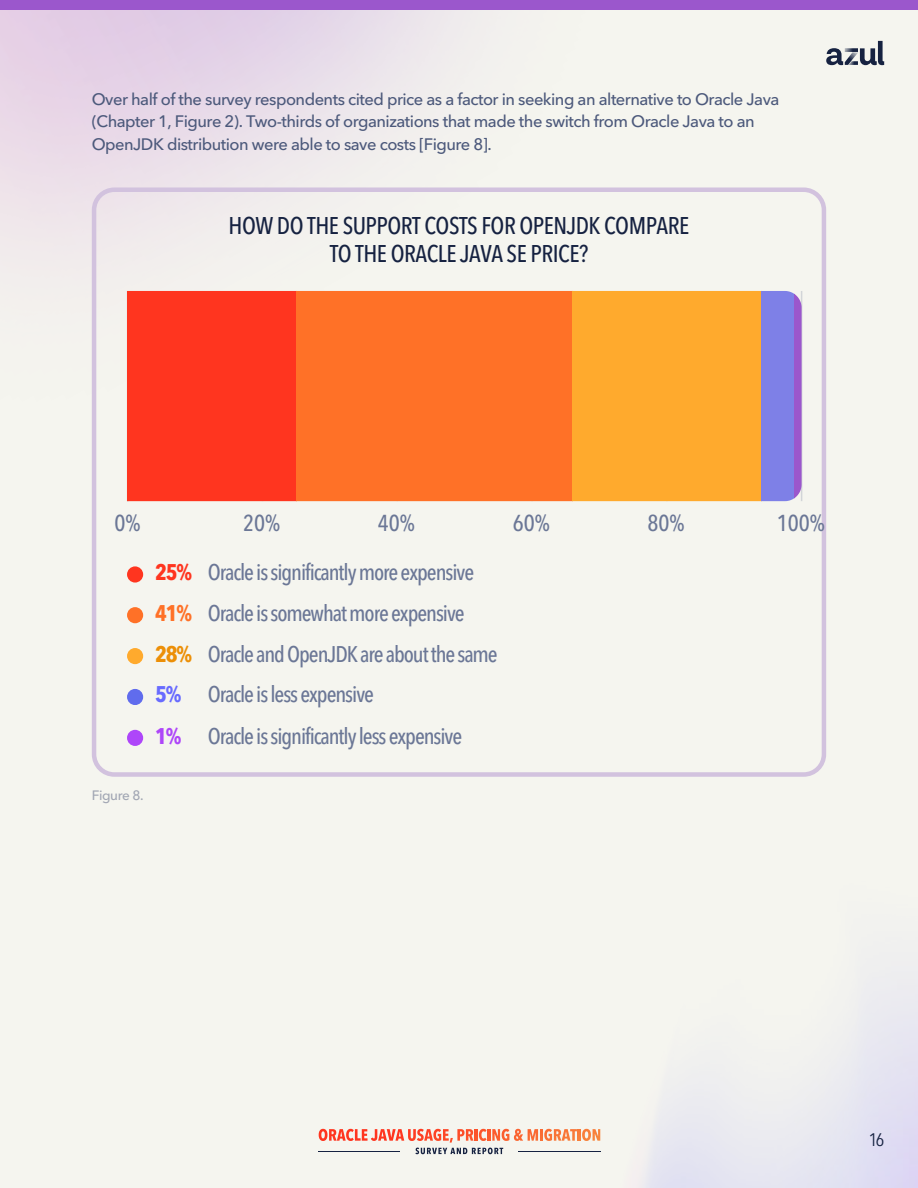
<style>
.page{position:relative;width:918px;height:1188px;background:#f5f5ef}
.page>*{position:absolute;margin:0;border:0;box-sizing:border-box;transform-origin:0 0}
.t1{font:500 condensed 24px/28.2px "Avenir Next LT Pro";letter-spacing:-.02em;color:#162241;text-align:center}
.t2{font:500 condensed 22.95px "Avenir Next LT Pro";color:#6b7796}
.t3{font:500 condensed 22.5px/40.8px "Avenir Next LT Pro";letter-spacing:-.045em;color:#6b7796}
.t4{font:condensed 18px "Avenir Next LT Pro";color:#162241}
.t5{font:500 16.5px/22.5px "Avenir Next LT Pro";letter-spacing:-.03em;color:#4c597b}
.t6{font:500 13.5px "Avenir Next LT Pro";letter-spacing:-.03em;color:#a1a6b3}
.s1{font-weight:700;color:#ff351f}
.s2{font-weight:700;color:#ff7127}
.s3{font-weight:700;color:#ec8f07}
.s4{font-weight:700;color:#686bff}
.s5{font-weight:700;color:#ae46f9}
</style>
<div class="page">
<img style="left:0;top:9px;width:809px;height:385px">
<div style="left:0;top:0;width:918px;height:9px;background:#9b57cc"></div>
<svg style="left:826px;top:41px;width:58px;height:24px"></svg>
<img style="left:585px;top:994px;width:333px;height:194px">
<svg style="left:92px;top:187px;width:734px;height:590px"></svg>
<hr style="left:127px;top:291px;width:1px;height:210px;background:#ff351f">
<div style="left:128px;top:291px;width:168px;height:210px;background:#ff351f"></div>
<div style="left:296px;top:291px;width:276px;height:210px;background:#ff7127"></div>
<svg style="left:572px;top:291px;width:230px;height:210px;background:#e9a14c"></svg>
<div style="left:127px;top:566px;width:16px;height:17px;background:#ff351f;border-radius:50%"></div>
<div style="left:127px;top:607px;width:16px;height:16px;background:#ff7127;border-radius:50%"></div>
<div style="left:127px;top:648px;width:16px;height:16px;background:#ffaa2d;border-radius:50%"></div>
<div style="left:127px;top:689px;width:16px;height:16px;background:#606ced;border-radius:50%"></div>
<div style="left:127px;top:730px;width:16px;height:16px;background:#ae46f9;border-radius:50%"></div>
<hr style="left:318px;top:1151px;width:82px;height:1px;background:#162241">
<svg style="left:319px;top:1129px;width:281px;height:25px"></svg>
<p class="t5" style="left:92px;top:89px;width:689px">Over half of the survey respondents cited price as a factor in seeking an alternative to Oracle Java (Chapter 1, Figure 2). Two-thirds of organizations that made the switch from Oracle Java to an<br>OpenJDK distribution were able to save costs [Figure 8].</p>
<h1 class="t1" style="left:229px;top:213px;width:462px">HOW DO THE SUPPORT COSTS FOR OPENJDK COMPARE<br>TO THE ORACLE JAVA SE PRICE?</h1>
<h2 class="t2" style="left:115px;top:514px;width:28px">0%</h2>
<h2 class="t2" style="left:243px;top:514px;width:39px">20%</h2>
<h2 class="t2" style="left:378px;top:514px;width:39px">40%</h2>
<h2 class="t2" style="left:513px;top:514px;width:39px">60%</h2>
<h2 class="t2" style="left:647px;top:514px;width:39px">80%</h2>
<h2 class="t2" style="left:777px;top:514px;width:50px">100%</h2>
<h3 class="t3" style="left:155px;top:554px;width:344px"><span class="s1">25%</span> Oracleissignificantlymoreexpensive <span class="s2">41%</span> Oracleissomewhatmoreexpensive <span class="s3">28%</span> OracleandOpenJDKareaboutthesame <span class="s4">5%</span> Oracleislessexpensive<br><span class="s5">1%</span> Oracleissignificantlylessexpensive</h3>
<p class="t6" style="left:92px;top:790px;width:53px">Figure 8.</p>
<p class="t4" style="left:869px;top:1132px;width:17px">16</p>
</div>
